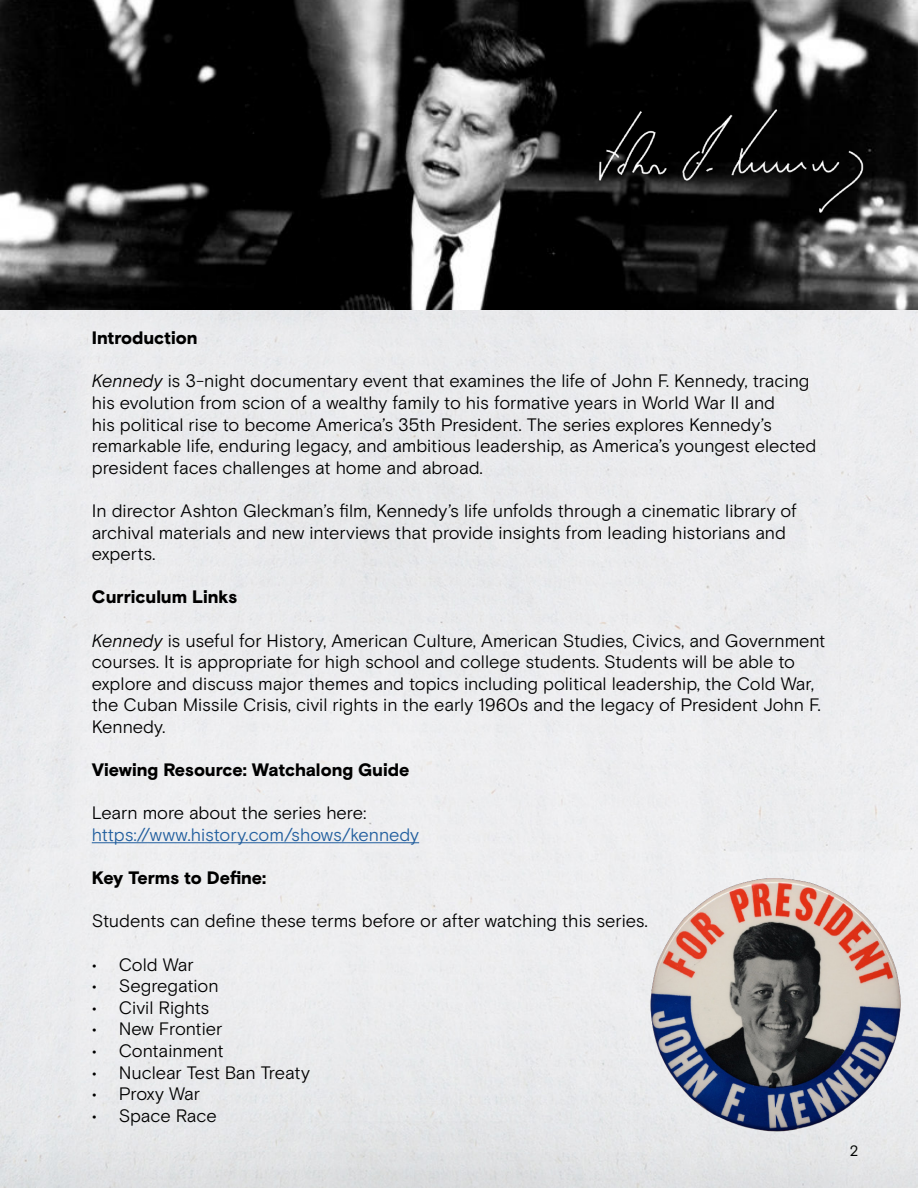
<style>
.page{position:relative;width:918px;height:1188px;background:#fff}
.page>*{position:absolute;margin:0;border:0;box-sizing:border-box;transform-origin:0 0}
.t1{font:18px/21.6px "Basis Grotesque Pro Off White";letter-spacing:-.005em;color:#000}
.t2{font:900 18px "Basis Grotesque Pro";letter-spacing:-.005em;color:#000}
.t3{font:18px "Basis Grotesque Pro Off White";color:#215e9e}
.t4{font:18px "Basis Grotesque Pro Off White";letter-spacing:-.025em;color:#000}
.t5{font:15px "Basis Grotesque Pro";color:#000101}
.s1{font-style:italic}
</style>
<div class="page">
<hr style="left:92px;top:842px;width:327px;height:1px;background:#215e9e">
<img style="left:0;top:0;width:918px;height:310px">
<img style="left:598px;top:108px;width:266px;height:105px">
<img style="left:647px;top:876px;width:258px;height:258px">
<p class="t2" style="left:92px;top:327px;width:107px">Introduction</p>
<p class="t1" style="left:92px;top:371px;width:726px"><span class="s1">Kennedy</span> is 3-night documentary event that examines the life of John F. Kennedy, tracing his evolution from scion of a wealthy family to his formative years in World War II and<br>his political rise to become America’s 35th President. The series explores Kennedy’s remarkable life, enduring legacy, and ambitious leadership, as America’s youngest elected president faces challenges at home and abroad.</p>
<p class="t1" style="left:92px;top:500px;width:707px">In director Ashton Gleckman’s film, Kennedy’s life unfolds through a cinematic library of archival materials and new interviews that provide insights from leading historians and experts.</p>
<p class="t2" style="left:92px;top:586px;width:147px">Curriculum Links</p>
<p class="t1" style="left:92px;top:630px;width:735px"><span class="s1">Kennedy</span> is useful for History, American Culture, American Studies, Civics, and Government courses. It is appropriate for high school and college students. Students will be able to explore and discuss major themes and topics including political leadership, the Cold War, the Cuban Missile Crisis, civil rights in the early 1960s and the legacy of President John F.<br>Kennedy.</p>
<p class="t2" style="left:92px;top:759px;width:319px">Viewing Resource: Watchalong Guide</p>
<p class="t1" style="left:92px;top:803px;width:276px">Learn more about the series here:</p>
<p class="t3" style="left:92px;top:824px;width:329px">https://www.history.com/shows/kennedy</p>
<p class="t2" style="left:92px;top:867px;width:176px">Key Terms to Define:</p>
<p class="t1" style="left:92px;top:911px;width:558px">Students can define these terms before or after watching this series.</p>
<p class="t1" style="left:92px;top:954px;width:103px">• Cold War</p>
<p class="t1" style="left:92px;top:975px;width:128px">• Segregation</p>
<p class="t1" style="left:92px;top:997px;width:119px">• Civil Rights</p>
<p class="t1" style="left:92px;top:1019px;width:132px">• New Frontier</p>
<p class="t1" style="left:92px;top:1040px;width:133px">• Containment</p>
<p class="t1" style="left:92px;top:1062px;width:220px">• Nuclear Test Ban Treaty</p>
<p class="t4" style="left:92px;top:1083px;width:110px">• Proxy War</p>
<p class="t1" style="left:92px;top:1105px;width:126px">• Space Race</p>
<p class="t5" style="left:850px;top:1142px;width:10px">2</p>
</div>
